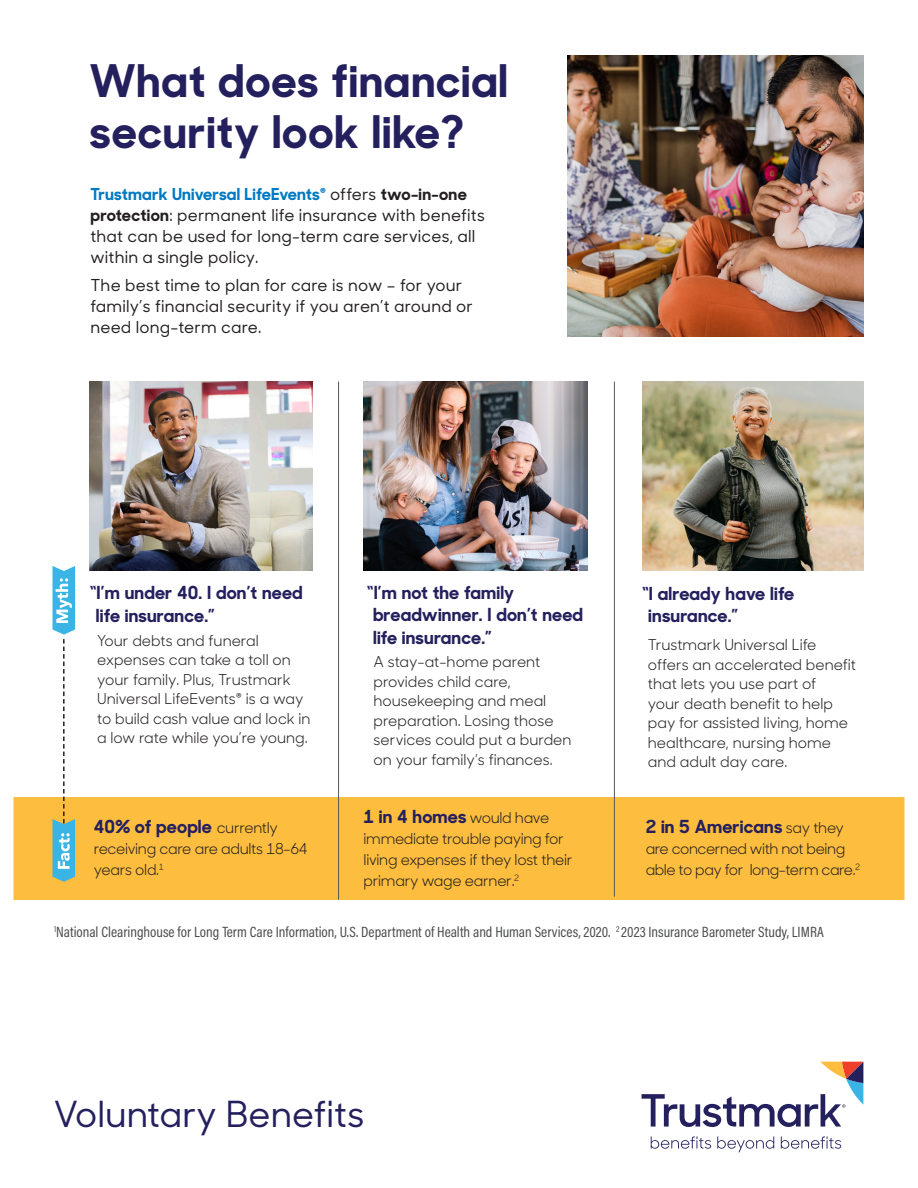
<style>
.page{position:relative;width:918px;height:1188px;background:#fff}
.page>*{position:absolute;margin:0;border:0;box-sizing:border-box;transform-origin:0 0}
.Body_Copy{font:700 45px/51px "Sharp Sans No 1";letter-spacing:.02em;color:#24205e}
.t1{font:500 36px "Sharp Sans No 1";color:#24205e}
.t2{font:700 18px/22.5px "Sharp Sans No 1";letter-spacing:.01em;color:#24205e}
.t3{font:500 16.5px/21px "Sharp Sans No 1";letter-spacing:.01em;color:#231f20}
.t4{font:15px/19.5px "Sharp Sans No 1";color:#231f20}
.t5{font:15px "Acumin Pro Cond";color:#4b4c4d}
.t6{font:15px/21px "Sharp Sans No 1";letter-spacing:-.02em;color:#231f20}
.t7{font:15px/21px "Sharp Sans No 1";letter-spacing:-.03em;color:#231f20}
.s1{font-weight:700;color:#0079c2}
.s2{font-weight:700}
.s3{font-weight:400;font-size:15px;color:#231f20}
</style>
<div class="page">
<img style="left:13px;top:55px;width:892px;height:1098px">
<p class="Body_Copy" style="left:90px;top:53px;width:420px">What does financial security look like?</p>
<p class="t3" style="left:90px;top:183px;width:396px"><span class="s1">Trustmark Universal LifeEvents®</span> offers <span class="s2">two-in-one protection</span>: permanent life insurance with benefits that can be used for long-term care services, all within a single policy.</p>
<p class="t3" style="left:90px;top:274px;width:384px">The best time to plan for care is now – for your family’s financial security if you aren’t around or need long-term care.</p>
<p class="t2" style="left:96px;top:580px;width:208px;text-indent:-6px">“I’m under 40. I don’t need life insurance.”</p>
<p class="t2" style="left:373px;top:580px;width:212px;text-indent:-6px">“I’m not the family breadwinner. I don’t need life insurance.”</p>
<p class="t4" style="left:374px;top:652px;width:199px">A stay-at-home parent provides child care, housekeeping and meal preparation. Losing those services could put a burden on your family’s finances.</p>
<p class="t4" style="left:97px;top:630px;width:215px">Your debts and funeral expenses can take a toll on your family. Plus, Trustmark<br>Universal LifeEvents® is a way to build cash value and lock in a low rate while you’re young.</p>
<p class="t2" style="left:94px;top:814px;width:186px">40% of people <span class="s3">currently</span></p>
<p class="t6" style="left:94px;top:838px;width:215px">receiving care are adults 18-64 years old.<sup>1</sup></p>
<p class="t2" style="left:364px;top:804px;width:187px">1 in 4 homes <span class="s3">would have</span></p>
<p class="t6" style="left:364px;top:827px;width:210px">immediate trouble paying for living expenses if they lost their primary wage earner.<sup>2</sup></p>
<p class="t2" style="left:648px;top:581px;width:147px;text-indent:-6px">“I already have life insurance.”</p>
<p class="t4" style="left:648px;top:635px;width:210px">Trustmark Universal Life offers an accelerated benefit that lets you use part of<br>your death benefit to help pay for assisted living, home healthcare, nursing home and adult day care.</p>
<p class="t2" style="left:646px;top:814px;width:200px">2 in 5 Americans <span class="s3">say they</span></p>
<p class="t7" style="left:646px;top:838px;width:216px">are concerned with not being able to pay for long-term care.<sup>2</sup></p>
<p class="t5" style="left:54px;top:922px;width:771px"><sup>1</sup>National Clearinghouse for Long Term Care Information, U.S. Department of Health and Human Services, 2020. <sup>2</sup> 2023 Insurance Barometer Study, LIMRA</p>
<p class="t1" style="left:54px;top:1088px;width:312px">Voluntary Benefits</p>
</div>
